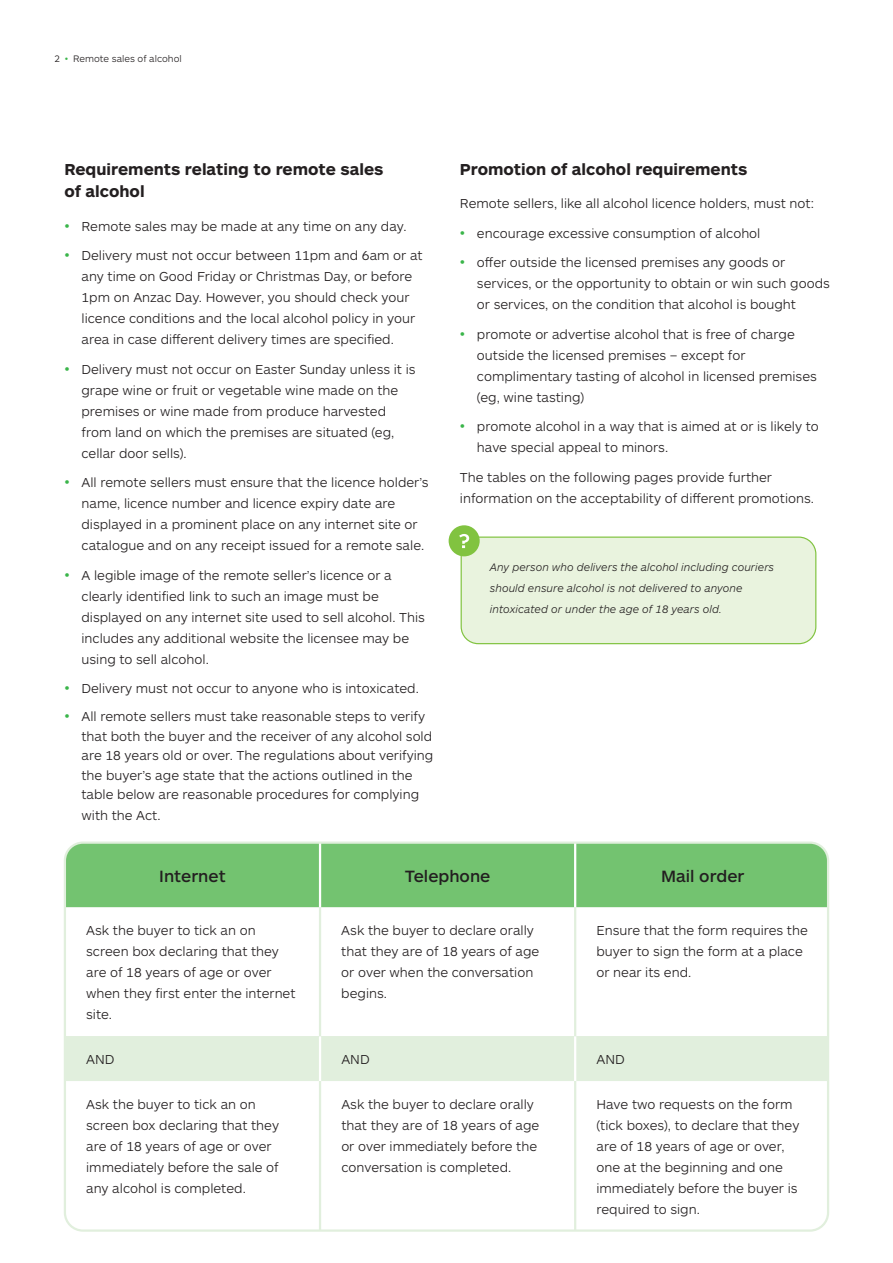
<style>
.page{position:relative;width:893px;height:1263px;background:#fff}
.page>*{position:absolute;margin:0;border:0;box-sizing:border-box;transform-origin:0 0}
.t1{font:500 16.95px "ARS Maquette Pro";color:#231f20}
.Subhead{font:700 16.5px/22.5px "ARS Maquette Pro";color:#231f20}
.Body_Copy{font:300 13.5px/21px "ARS Maquette Pro";color:#231f20}
.Paragraph_Style_1{font:italic 300 11.25px/21px "ARS Maquette Pro";color:#231f20}
.t2{font:300 9.75px "ARS Maquette Pro";color:#231f20}
.s1{color:#3ab54a}
.s2{font-size:15px;color:#3ab54a}
</style>
<div class="page">
<div style="left:67px;top:844px;width:759px;height:63px;background:#73c370"></div>
<svg style="left:67px;top:907px;width:759px;height:322px"></svg>
<div style="left:67px;top:1036px;width:759px;height:45px;background:#e1efdd"></div>
<hr style="left:574px;top:843px;width:2px;height:64px;background:#fff">
<hr style="left:574px;top:1036px;width:2px;height:45px;background:#fff">
<hr style="left:574px;top:907px;width:2px;height:129px;background:#e1efdd">
<hr style="left:574px;top:1081px;width:2px;height:149px;background:#e1efdd">
<hr style="left:319px;top:843px;width:2px;height:64px;background:#fff">
<hr style="left:319px;top:1036px;width:2px;height:45px;background:#fff">
<hr style="left:319px;top:907px;width:2px;height:129px;background:#e1efdd">
<hr style="left:319px;top:1081px;width:2px;height:149px;background:#e1efdd">
<div style="left:64px;top:841px;width:765px;height:391px;border:2px solid #e1efdd;border-radius:18px"></div>
<div style="left:461px;top:537px;width:355px;height:107px;background:#e9f3de;border-radius:17px"></div>
<div style="left:461px;top:536px;width:355px;height:108px;border:1px solid #81c340;border-radius:17px"></div>
<div style="left:450px;top:527px;width:28px;height:28px;background:#81c340;border-radius:50%"></div>
<div style="left:449px;top:525px;width:31px;height:31px;border:3px solid #81c340;border-radius:50%"></div>
<svg style="left:459px;top:534px;width:10px;height:14px"></svg>
<p class="t2" style="left:54px;top:52px;width:129px">2 <span class="s1">•</span> Remote sales of alcohol</p>
<p class="Subhead" style="left:64px;top:157px;width:320px">Requirements relating to remote sales of alcohol</p>
<p class="Body_Copy" style="left:64px;top:215px;width:344px"><span class="s2">•</span> Remote sales may be made at any time on any day.</p>
<p class="Body_Copy" style="left:82px;top:244px;width:343px;text-indent:-17px"><span class="s2">•</span> Delivery must not occur between 11pm and 6am or at any time on Good Friday or Christmas Day, or before 1pm on Anzac Day. However, you should check your licence conditions and the local alcohol policy in your area in case different delivery times are specified.</p>
<p class="Body_Copy" style="left:82px;top:358px;width:336px;text-indent:-17px"><span class="s2">•</span> Delivery must not occur on Easter Sunday unless it is grape wine or fruit or vegetable wine made on the premises or wine made from produce harvested from land on which the premises are situated (eg, cellar door sells).</p>
<p class="Body_Copy" style="left:82px;top:471px;width:349px;text-indent:-17px"><span class="s2">•</span> All remote sellers must ensure that the licence holder’s name, licence number and licence expiry date are displayed in a prominent place on any internet site or catalogue and on any receipt issued for a remote sale.</p>
<p class="Body_Copy" style="left:82px;top:564px;width:345px;text-indent:-17px"><span class="s2">•</span> A legible image of the remote seller’s licence or a clearly identified link to such an image must be displayed on any internet site used to sell alcohol. This includes any additional website the licensee may be using to sell alcohol.</p>
<p class="Body_Copy" style="left:64px;top:677px;width:356px"><span class="s2">•</span> Delivery must not occur to anyone who is intoxicated.</p>
<p class="Body_Copy" style="left:82px;top:706px;width:353px;line-height:19.5px;text-indent:-17px"><span class="s2">•</span> All remote sellers must take reasonable steps to verify that both the buyer and the receiver of any alcohol sold are 18 years old or over. The regulations about verifying the buyer’s age state that the actions outlined in the table below are reasonable procedures for complying</p>
<p class="Body_Copy" style="left:82px;top:805px;width:81px">with the Act.</p>
<p class="Subhead" style="left:460px;top:157px;width:289px">Promotion of alcohol requirements</p>
<p class="Body_Copy" style="left:460px;top:192px;width:356px">Remote sellers, like all alcohol licence holders, must not:</p>
<p class="Body_Copy" style="left:460px;top:222px;width:302px"><span class="s2">•</span> encourage excessive consumption of alcohol</p>
<p class="Body_Copy" style="left:477px;top:251px;width:354px;text-indent:-17px"><span class="s2">•</span> offer outside the licensed premises any goods or services, or the opportunity to obtain or win such goods or services, on the condition that alcohol is bought</p>
<p class="Body_Copy" style="left:477px;top:323px;width:341px;text-indent:-17px"><span class="s2">•</span> promote or advertise alcohol that is free of charge outside the licensed premises – except for complimentary tasting of alcohol in licensed premises (eg, wine tasting)</p>
<p class="Body_Copy" style="left:477px;top:415px;width:343px;text-indent:-17px"><span class="s2">•</span> promote alcohol in a way that is aimed at or is likely to have special appeal to minors.</p>
<p class="Body_Copy" style="left:460px;top:466px;width:356px">The tables on the following pages provide further information on the acceptability of different promotions.</p>
<p class="Paragraph_Style_1" style="left:490px;top:556px;width:286px">Any person who delivers the alcohol including couriers should ensure alcohol is not delivered to anyone intoxicated or under the age of 18 years old.</p>
<p class="t1" style="left:159px;top:865px;width:68px">Internet</p>
<p class="t1" style="left:405px;top:865px;width:87px">Telephone</p>
<p class="t1" style="left:661px;top:865px;width:85px">Mail order</p>
<p class="Body_Copy" style="left:86px;top:919px;width:211px">Ask the buyer to tick an on screen box declaring that they are of 18 years of age or over when they first enter the internet site.</p>
<p class="Body_Copy" style="left:341px;top:919px;width:200px">Ask the buyer to declare orally that they are of 18 years of age or over when the conversation begins.</p>
<p class="Body_Copy" style="left:596px;top:919px;width:213px">Ensure that the form requires the buyer to sign the form at a place or near its end.</p>
<p class="Body_Copy" style="left:86px;top:1048px;width:30px">AND</p>
<p class="Body_Copy" style="left:341px;top:1048px;width:30px">AND</p>
<p class="Body_Copy" style="left:596px;top:1048px;width:30px">AND</p>
<p class="Body_Copy" style="left:86px;top:1093px;width:194px">Ask the buyer to tick an on screen box declaring that they are of 18 years of age or over immediately before the sale of any alcohol is completed.</p>
<p class="Body_Copy" style="left:341px;top:1093px;width:200px">Ask the buyer to declare orally that they are of 18 years of age or over immediately before the conversation is completed.</p>
<p class="Body_Copy" style="left:596px;top:1093px;width:204px">Have two requests on the form (tick boxes), to declare that they are of 18 years of age or over, one at the beginning and one immediately before the buyer is required to sign.</p>
</div>
